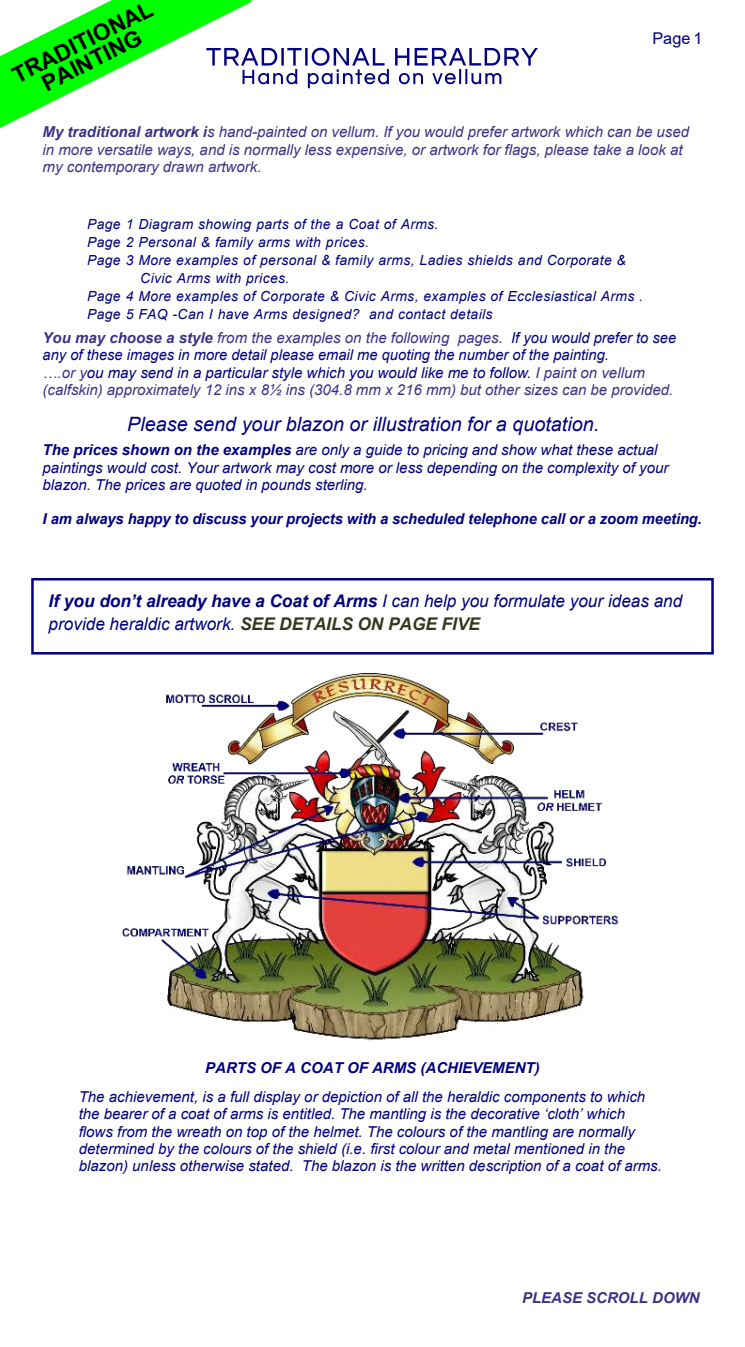
<style>
.page{position:relative;width:745px;height:1347px;background:#fff}
.page>*{position:absolute;margin:0;border:0;box-sizing:border-box;transform-origin:0 0}
.t1{font:700 22.75px/20.2px "Arial";color:#000;text-align:center}
.t2{font:italic 19.75px "Arial";color:#000080}
.t3{font:italic 17.5px/22.2px "Arial";color:#000080}
.t4{font:16.25px "Arial";color:#000080}
.t5{font:italic 15px/17.2px "Arial";color:#000080}
.t6{font:italic 15px/17.2px "Arial";color:#3a3286}
.t7{font:italic 700 15px "Arial";color:#000080}
.t8{font:italic 700 15px "Arial";color:#3a3286}
.t9{font:italic 13.88px "Arial";letter-spacing:.03em;color:#000080}
.s1{font-weight:700}
.s2{font-weight:700;color:#3a3286}
.s3{color:#3a3286}
.s4{font-weight:700;color:#32381d}
</style>
<div class="page">
<div style="left:31px;top:578px;width:682px;height:76px;background:#fff;border:2px solid #000080"></div>
<svg style="left:0;top:0;width:388px;height:128px"></svg>
<svg style="left:395px;top:48px;width:142px;height:36px"></svg>
<img style="left:123px;top:673px;width:496px;height:368px">
<h1 class="t1" style="left:10px;top:70px;width:155px;rotate:-27deg">TRADITIONAL<br>PAINTING</h1>
<p class="t4" style="left:652px;top:32px;width:51px">Page 1</p>
<p class="t6" style="left:43px;top:125px;width:647px"><span class="s1">My traditional artwork i</span>s hand-painted on vellum. If you would prefer artwork which can be used in more versatile ways, and is normally less expensive, or artwork for flags, please take a look at my contemporary drawn artwork.</p>
<p class="t9" style="left:87px;top:218px;width:352px">Page 1 Diagram showing parts of the a Coat of Arms.</p>
<p class="t9" style="left:87px;top:236px;width:283px">Page 2 Personal &amp; family arms with prices.</p>
<p class="t9" style="left:87px;top:254px;width:540px">Page 3 More examples of personal &amp; family arms, Ladies shields and Corporate &amp;</p>
<p class="t9" style="left:140px;top:272px;width:150px">Civic Arms with prices.</p>
<p class="t9" style="left:87px;top:290px;width:557px">Page 4 More examples of Corporate &amp; Civic Arms, examples of Ecclesiastical Arms .</p>
<p class="t9" style="left:87px;top:308px;width:406px">Page 5 FAQ -Can I have Arms designed? and contact details</p>
<p class="t5" style="left:43px;top:330px;width:634px"><span class="s2">You may choose a style</span> <span class="s3">from the examples on the following pages.</span> If you would prefer to see any of these images in more detail please email me quoting the number of the painting.<br><span class="s3">….or y</span>ou may send in a particular style which you would like me to follow. <span class="s3">I paint on vellum (calfskin) approximately 12 ins x 8½ ins (304.8 mm x 216 mm) but other sizes can be provided.</span></p>
<h2 class="t2" style="left:127px;top:416px;width:473px">Please send your blazon or illustration for a quotation.</h2>
<p class="t5" style="left:43px;top:443px;width:627px"><span class="s1">The prices shown on the examples</span> are only a guide to pricing and show what these actual paintings would cost. Your artwork may cost more or less depending on the complexity of your blazon. The prices are quoted in pounds sterling.</p>
<p class="t7" style="left:43px;top:513px;width:660px">I am always happy to discuss your projects with a scheduled telephone call or a zoom meeting.</p>
<p class="t3" style="left:49px;top:592px;width:634px"><span class="s1">If you don’t already have a Coat of Arms</span> I can help you formulate your ideas and provide heraldic artwork. <span class="s4">SEE DETAILS ON PAGE FIVE</span></p>
<p class="t7" style="left:205px;top:1061px;width:336px">PARTS OF A COAT OF ARMS (ACHIEVEMENT)</p>
<p class="t5" style="left:79px;top:1089px;width:584px">The achievement, is a full display or depiction of all the heraldic components to which the bearer of a coat of arms is entitled. The mantling is the decorative ‘cloth’ which flows from the wreath on top of the helmet. The colours of the mantling are normally determined by the colours of the shield (i.e. first colour and metal mentioned in the blazon) unless otherwise stated. The blazon is the written description of a coat of arms.</p>
<p class="t8" style="left:521px;top:1291px;width:179px">PLEASE SCROLL DOWN</p>
</div>
